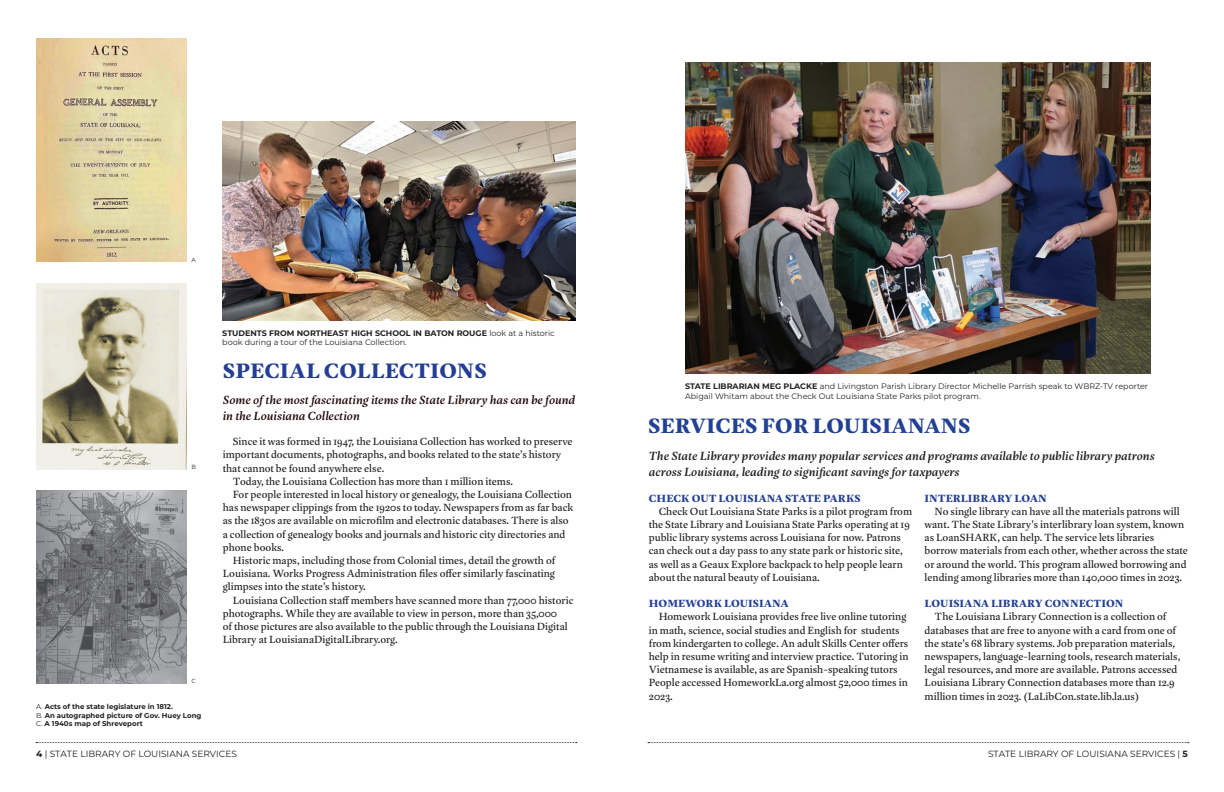
<style>
.page{position:relative;width:1224px;height:792px;background:#fff}
.page>*{position:absolute;margin:0;border:0;box-sizing:border-box;transform-origin:0 0}
.t1{font:700 22px "Tara";letter-spacing:-.005em;color:#234193}
.t2{font:700 22px "Tara";color:#243e95}
.t3{font:italic 500 12.5px/16px "Tara";color:#231f20}
.t4{font:italic 500 12.5px/16px "Tara";color:#220b0d}
.t5{font:11px/13.2px "Tara";color:#231f20}
.t6{font:700 11px "Tara";color:#234193}
.t7{font:100 9px "Montserrat";color:#231f20}
.t8{font:8px/9.6px "Montserrat";color:#231f20}
.t9{font:700 7px/8.4px "Montserrat";color:#231f20}
.t10{font:6px "Montserrat";color:#231f20}
.s1{font-weight:400}
.s2{font-weight:700}
</style>
<div class="page">
<svg style="left:36px;top:742px;width:541px;height:1px"></svg>
<svg style="left:648px;top:742px;width:541px;height:1px"></svg>
<img style="left:222px;top:122px;width:354px;height:199px">
<img style="left:36px;top:490px;width:150px;height:193px">
<img style="left:36px;top:283px;width:150px;height:186px">
<img style="left:36px;top:38px;width:150px;height:224px">
<img style="left:685px;top:63px;width:466px;height:310px">
<p class="t10" style="left:191px;top:256px;width:6px">A</p>
<p class="t10" style="left:191px;top:463px;width:6px">B</p>
<p class="t10" style="left:191px;top:676px;width:6px">C</p>
<p class="t9" style="left:36px;top:702px;width:167px"><span class="s1">A.</span> Acts of the state legislature in 1812.<br><span class="s1">B.</span> An autographed picture of Gov. Huey Long<br><span class="s1">C.</span> A 1940s map of Shreveport</p>
<p class="t8" style="left:222px;top:328px;width:334px"><span class="s2">STUDENTS FROM NORTHEAST HIGH SCHOOL IN BATON ROUGE</span> look at a historic book during a tour of the Louisiana Collection.</p>
<h1 class="t2" style="left:223px;top:357px;width:266px">SPECIAL COLLECTIONS</h1>
<p class="t4" style="left:223px;top:392px;width:354px">Some of the most fascinating items the State Library has can be found in the Louisiana Collection</p>
<p class="t5" style="left:233px;top:435px;width:341px">Since it was formed in 1947, the Louisiana Collection has worked to preserve</p>
<p class="t5" style="left:223px;top:448px;width:340px">important documents, photographs, and books related to the state’s history</p>
<p class="t5" style="left:223px;top:461px;width:163px">that cannot be found anywhere else.</p>
<p class="t5" style="left:233px;top:474px;width:282px">Today, the Louisiana Collection has more than 1 million items.</p>
<p class="t5" style="left:233px;top:488px;width:341px">For people interested in local history or genealogy, the Louisiana Collection</p>
<p class="t5" style="left:223px;top:501px;width:352px">has newspaper clippings from the 1920s to today. Newspapers from as far back</p>
<p class="t5" style="left:223px;top:514px;width:347px">as the 1830s are available on microfilm and electronic databases. There is also</p>
<p class="t5" style="left:223px;top:527px;width:344px">a collection of genealogy books and journals and historic city directories and</p>
<p class="t5" style="left:223px;top:540px;width:63px">phone books.</p>
<p class="t5" style="left:233px;top:554px;width:324px">Historic maps, including those from Colonial times, detail the growth of</p>
<p class="t5" style="left:223px;top:567px;width:334px">Louisiana. Works Progress Administration files offer similarly fascinating</p>
<p class="t5" style="left:223px;top:580px;width:144px">glimpses into the state’s history.</p>
<p class="t5" style="left:233px;top:593px;width:342px">Louisiana Collection staff members have scanned more than 77,000 historic</p>
<p class="t5" style="left:223px;top:606px;width:336px">photographs. While they are available to view in person, more than 35,000</p>
<p class="t5" style="left:223px;top:620px;width:346px">of those pictures are also available to the public through the Louisiana Digital</p>
<p class="t5" style="left:223px;top:633px;width:176px">Library at LouisianaDigitalLibrary.org.</p>
<p class="t8" style="left:685px;top:381px;width:465px"><span class="s2">STATE LIBRARIAN MEG PLACKE</span> and Livingston Parish Library Director Michelle Parrish speak to WBRZ-TV reporter<br>Abigail Whitam about the Check Out Louisiana State Parks pilot program.</p>
<h1 class="t1" style="left:648px;top:411px;width:324px">SERVICES FOR LOUISIANANS</h1>
<p class="t3" style="left:649px;top:448px;width:507px">The State Library provides many popular services and programs available to public library patrons across Louisiana, leading to significant savings for taxpayers</p>
<p class="t6" style="left:649px;top:491px;width:213px">CHECK OUT LOUISIANA STATE PARKS</p>
<p class="t5" style="left:649px;top:504px;width:265px;text-indent:10px">Check Out Louisiana State Parks is a pilot program from the State Library and Louisiana State Parks operating at 19 public library systems across Louisiana for now. Patrons can check out a day pass to any state park or historic site, as well as a Geaux Explore backpack to help people learn about the natural beauty of Louisiana.</p>
<p class="t6" style="left:649px;top:596px;width:141px">HOMEWORK LOUISIANA</p>
<p class="t5" style="left:649px;top:610px;width:261px;text-indent:10px">Homework Louisiana provides free live online tutoring in math, science, social studies and English for students from kindergarten to college. An adult Skills Center offers help in resume writing and interview practice. Tutoring in Vietnamese is available, as are Spanish-speaking tutors People accessed HomeworkLa.org almost 52,000 times in 2023.</p>
<p class="t6" style="left:925px;top:491px;width:124px">INTERLIBRARY LOAN</p>
<p class="t5" style="left:925px;top:504px;width:265px;text-indent:10px">No single library can have all the materials patrons will want. The State Library’s interlibrary loan system, known as LoanSHARK, can help. The service lets libraries borrow materials from each other, whether across the state or around the world. This program allowed borrowing and lending among libraries more than 140,000 times in 2023.</p>
<p class="t6" style="left:925px;top:596px;width:200px">LOUISIANA LIBRARY CONNECTION</p>
<p class="t5" style="left:925px;top:610px;width:257px;text-indent:10px">The Louisiana Library Connection is a collection of databases that are free to anyone with a card from one of the state’s 68 library systems. Job preparation materials, newspapers, language-learning tools, research materials, legal resources, and more are available. Patrons accessed Louisiana Library Connection databases more than 12.9 million times in 2023. (LaLibCon.state.lib.la.us)</p>
<p class="t7" style="left:36px;top:747px;width:203px">4 | STATE LIBRARY OF LOUISIANA SERVICES</p>
<p class="t7" style="left:988px;top:747px;width:201px">STATE LIBRARY OF LOUISIANA SERVICES | 5</p>
</div>
